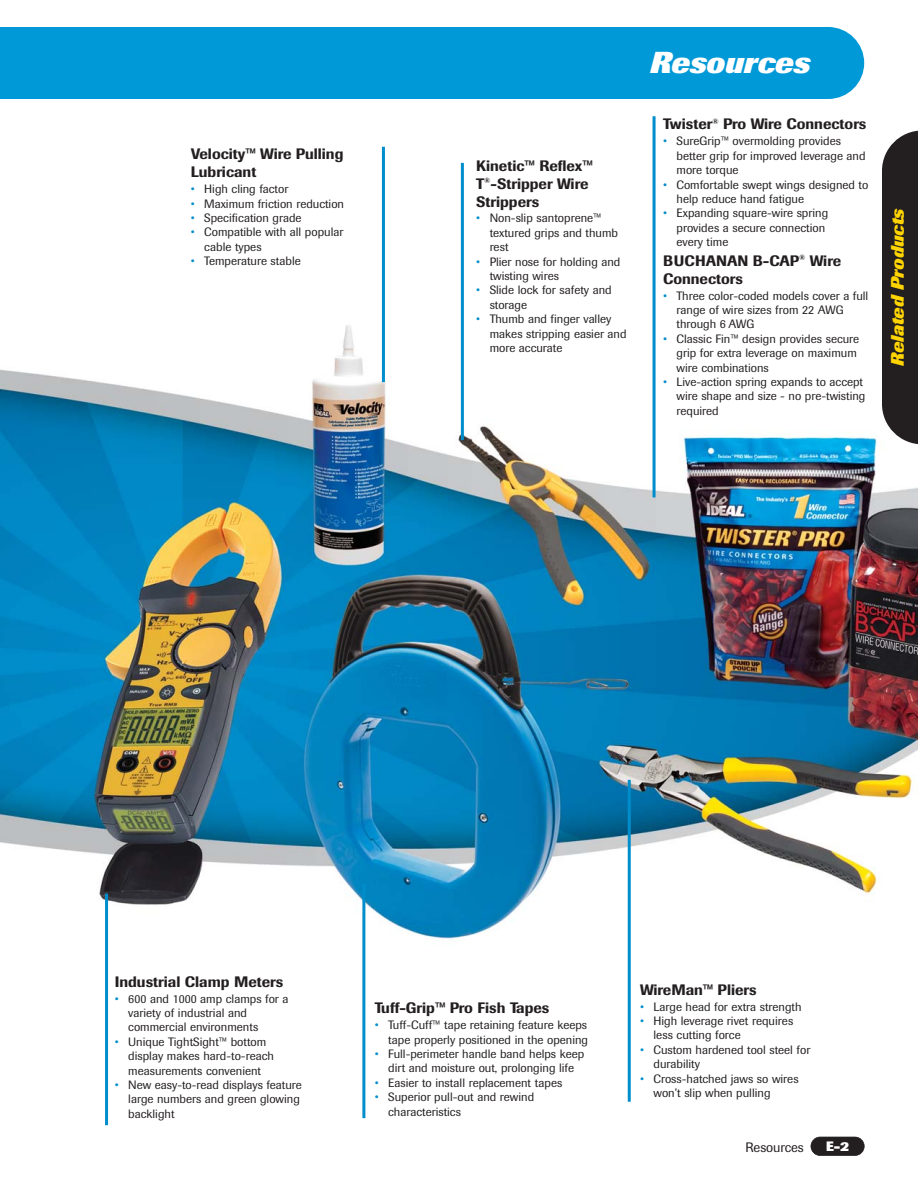
<style>
.page{position:relative;width:918px;height:1188px;background:#fff}
.page>*{position:absolute;margin:0;border:0;box-sizing:border-box;transform-origin:0 0}
.t1{font:italic 800 30px "Imago";color:#fff}
.t2{font:italic 800 18px "Imago";color:#ffd400}
.t3{font:500 15px/18px "Imago";color:#231f20}
.t4{font:13.5px "Imago";letter-spacing:-.01em;color:#231f20}
.t5{font:800 13.5px "Imago";color:#fff}
.t6{font:12px/14.4px "Imago";color:#231f20}
.s1{color:#008dcb}
</style>
<div class="page">
<img style="left:0;top:269px;width:918px;height:711px">
<hr style="left:105px;top:894px;width:3px;height:231px;background:#008dcb">
<hr style="left:362px;top:884px;width:3px;height:234px;background:#008dcb">
<hr style="left:628px;top:780px;width:3px;height:322px;background:#008dcb">
<hr style="left:382px;top:147px;width:3px;height:235px;background:#008dcb">
<hr style="left:461px;top:163px;width:3px;height:277px;background:#008dcb">
<hr style="left:653px;top:116px;width:3px;height:381px;background:#008dcb">
<div style="left:811px;top:1137px;width:53px;height:18px;background:#231f20;border-radius:9px"></div>
<div style="left:811px;top:1137px;width:54px;height:19px;border:2px solid #231f20;border-radius:10px"></div>
<div style="left:93px;top:27px;width:771px;height:72px;background:#0099d8"></div>
<svg style="left:882px;top:130px;width:36px;height:314px;background:#312d2e"></svg>
<div style="left:0;top:27px;width:93px;height:72px;background:#0099d8"></div>
<p class="t3" style="left:191px;top:147px;width:154px">Velocity™ Wire Pulling<br>Lubricant</p>
<p class="t6" style="left:191px;top:183px;width:99px"><span class="s1">•</span> High cling factor</p>
<p class="t6" style="left:191px;top:197px;width:155px"><span class="s1">•</span> Maximum friction reduction</p>
<p class="t6" style="left:191px;top:212px;width:112px"><span class="s1">•</span> Specification grade</p>
<p class="t6" style="left:204px;top:226px;width:141px;text-indent:-14px"><span class="s1">•</span> Compatible with all popular cable types</p>
<p class="t6" style="left:191px;top:255px;width:112px"><span class="s1">•</span> Temperature stable</p>
<p class="t3" style="left:476px;top:158px;width:118px">Kinetic™ Reflex™<br>T<sup>®</sup>-Stripper Wire<br>Strippers</p>
<p class="t6" style="left:490px;top:212px;width:130px;text-indent:-14px"><span class="s1">•</span> Non-slip santoprene™ textured grips and thumb rest</p>
<p class="t6" style="left:490px;top:255px;width:132px;text-indent:-14px"><span class="s1">•</span> Plier nose for holding and twisting wires</p>
<p class="t6" style="left:490px;top:284px;width:124px;text-indent:-14px"><span class="s1">•</span> Slide lock for safety and storage</p>
<p class="t6" style="left:490px;top:313px;width:138px;text-indent:-14px"><span class="s1">•</span> Thumb and finger valley makes stripping easier and more accurate</p>
<h1 class="t1" style="left:650px;top:52px;width:161px">Resources</h1>
<p class="t3" style="left:663px;top:117px;width:205px">Twister<sup>®</sup> Pro Wire Connectors</p>
<p class="t6" style="left:677px;top:135px;width:191px;text-indent:-14px"><span class="s1">•</span> SureGrip™ overmolding provides better grip for improved leverage and more torque</p>
<p class="t6" style="left:677px;top:178px;width:193px;text-indent:-14px"><span class="s1">•</span> Comfortable swept wings designed to help reduce hand fatigue</p>
<p class="t6" style="left:677px;top:207px;width:153px;text-indent:-14px"><span class="s1">•</span> Expanding square-wire spring provides a secure connection every time</p>
<p class="t3" style="left:663px;top:253px;width:180px">BUCHANAN B-CAP<sup>®</sup> Wire<br>Connectors</p>
<p class="t6" style="left:677px;top:289px;width:193px;text-indent:-14px"><span class="s1">•</span> Three color-coded models cover a full range of wire sizes from 22 AWG through 6 AWG</p>
<p class="t6" style="left:677px;top:333px;width:184px;text-indent:-14px"><span class="s1">•</span> Classic Fin™ design provides secure grip for extra leverage on maximum wire combinations</p>
<p class="t6" style="left:677px;top:376px;width:190px;text-indent:-14px"><span class="s1">•</span> Live-action spring expands to accept wire shape and size - no pre-twisting required</p>
<h2 class="t2" style="left:891px;top:366px;width:159px;rotate:-90deg">Related Products</h2>
<p class="t3" style="left:115px;top:974px;width:170px">Industrial Clamp Meters</p>
<p class="t6" style="left:128px;top:992px;width:162px;text-indent:-14px"><span class="s1">•</span> 600 and 1000 amp clamps for a variety of industrial and commercial environments</p>
<p class="t6" style="left:128px;top:1036px;width:147px;text-indent:-14px"><span class="s1">•</span> Unique TightSight™ bottom display makes hard-to-reach measurements convenient</p>
<p class="t6" style="left:128px;top:1079px;width:175px;text-indent:-14px"><span class="s1">•</span> New easy-to-read displays feature large numbers and green glowing backlight</p>
<p class="t3" style="left:375px;top:1000px;width:176px">Tuff-Grip™ Pro Fish Tapes</p>
<p class="t6" style="left:375px;top:1019px;width:215px;text-align:right"><span class="s1">•</span> Tuff-Cuff™ tape retaining feature keeps tape properly positioned in the opening</p>
<p class="t6" style="left:375px;top:1048px;width:211px;text-align:center"><span class="s1">•</span> Full-perimeter handle band helps keep dirt and moisture out, prolonging life</p>
<p class="t6" style="left:375px;top:1077px;width:189px"><span class="s1">•</span> Easier to install replacement tapes</p>
<p class="t6" style="left:388px;top:1091px;width:147px;text-indent:-13px"><span class="s1">•</span> Superior pull-out and rewind characteristics</p>
<p class="t3" style="left:640px;top:982px;width:118px">WireMan™ Pliers</p>
<p class="t6" style="left:640px;top:1000px;width:163px"><span class="s1">•</span> Large head for extra strength</p>
<p class="t6" style="left:654px;top:1015px;width:141px;text-indent:-14px"><span class="s1">•</span> High leverage rivet requires less cutting force</p>
<p class="t6" style="left:654px;top:1044px;width:158px;text-indent:-14px"><span class="s1">•</span> Custom hardened tool steel for durability</p>
<p class="t6" style="left:654px;top:1072px;width:147px;text-indent:-14px"><span class="s1">•</span> Cross-hatched jaws so wires won’t slip when pulling</p>
<p class="t4" style="left:746px;top:1143px;width:60px">Resources</p>
<p class="t5" style="left:826px;top:1141px;width:25px">E-2</p>
</div>
